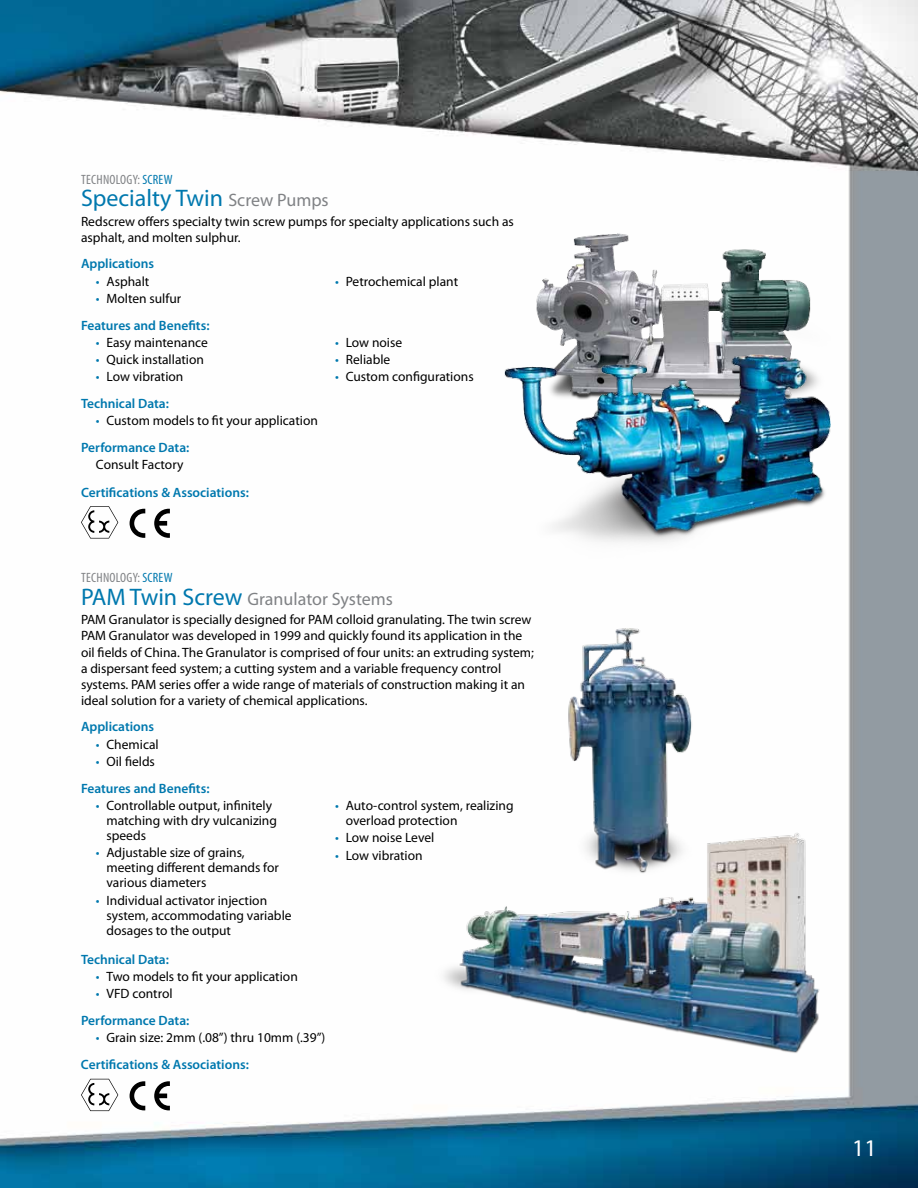
<style>
.page{position:relative;width:918px;height:1188px;background:#fff}
.page>*{position:absolute;margin:0;border:0;box-sizing:border-box;transform-origin:0 0}
.t1{font:24px "Myriad Pro";color:#0078ae}
.t2{font:24px "Myriad Pro";color:#fff}
.t3{font:18px "Myriad Pro";color:#808285}
.t4{font:13.5px/15px "Myriad Pro";color:#000}
.t5{font:600 13.5px/27.3px "Myriad Pro";color:#0078ae}
.t6{font:condensed 13.5px "Myriad Pro";letter-spacing:.02em;color:#808285}
.t7{font:condensed 13.5px "Myriad Pro";color:#0078ae}
.s1{color:#808285}
.s2{font-size:18px;color:#808285}
.s3{color:#0078ae}
.s4{font-weight:600;color:#0078ae}
.s5{font-size:24px;color:#0078ae}
.s6{font-weight:400}
.s7{font-weight:400;color:#000}
</style>
<div class="page">
<img style="left:0;top:0;width:918px;height:1188px">
<svg style="left:130px;top:509px;width:15px;height:29px"></svg>
<svg style="left:154px;top:509px;width:16px;height:29px"></svg>
<svg style="left:81px;top:506px;width:37px;height:33px"></svg>
<svg style="left:130px;top:1081px;width:15px;height:29px"></svg>
<svg style="left:154px;top:1081px;width:16px;height:29px"></svg>
<svg style="left:81px;top:1079px;width:37px;height:32px"></svg>
<img style="left:537px;top:232px;width:293px;height:122px">
<img style="left:505px;top:354px;width:325px;height:208px">
<img style="left:564px;top:628px;width:138px;height:200px">
<img style="left:416px;top:828px;width:421px;height:236px">
<p class="t6" style="left:81px;top:172px;width:29px">TECHNOLOGY</p>
<p class="t7" style="left:137px;top:172px;width:12px"><span class="s1">:</span> SCREW</p>
<h1 class="t1" style="left:81px;top:183px;width:249px">Specialty Twin <span class="s2">Screw Pumps</span></h1>
<p class="t4" style="left:81px;top:213px;width:434px;line-height:16.2px">Redscrew offers specialty twin screw pumps for specialty applications such as asphalt, and molten sulphur.</p>
<p class="t5" style="left:81px;top:250px;width:75px">Applications</p>
<p class="t4" style="left:96px;top:273px;width:55px"><span class="s3">•</span> Asphalt</p>
<p class="t4" style="left:96px;top:291px;width:87px"><span class="s3">•</span> Molten sulfur</p>
<p class="t4" style="left:335px;top:273px;width:124px"><span class="s3">•</span> Petrochemical plant</p>
<p class="t5" style="left:81px;top:311px;width:130px">Features and Benefits:</p>
<p class="t4" style="left:96px;top:335px;width:113px"><span class="s3">•</span> Easy maintenance</p>
<p class="t4" style="left:96px;top:352px;width:110px"><span class="s3">•</span> Quick installation</p>
<p class="t4" style="left:96px;top:369px;width:89px"><span class="s3">•</span> Low vibration</p>
<p class="t5" style="left:81px;top:389px;width:89px">Technical Data:</p>
<p class="t4" style="left:81px;top:407px;width:238px;line-height:27.2px;text-indent:15px"><span class="s3">•</span> Custom models to fit your application<br><span class="s4">Performance Data:</span></p>
<p class="t4" style="left:96px;top:457px;width:89px">Consult Factory</p>
<p class="t5" style="left:81px;top:478px;width:169px">Certifications &amp; Associations:</p>
<p class="t4" style="left:335px;top:335px;width:68px"><span class="s3">•</span> Low noise</p>
<p class="t4" style="left:335px;top:352px;width:57px"><span class="s3">•</span> Reliable</p>
<p class="t4" style="left:335px;top:369px;width:140px"><span class="s3">•</span> Custom configurations</p>
<p class="t6" style="left:81px;top:570px;width:29px">TECHNOLOGY</p>
<p class="t7" style="left:137px;top:570px;width:12px"><span class="s1">:</span> SCREW</p>
<h2 class="t3" style="left:81px;top:587px;width:314px"><span class="s5">PAM Twin Screw</span> Granulator Systems</h2>
<p class="t4" style="left:81px;top:611px;width:454px;line-height:16.2px">PAM Granulator is specially designed for PAM colloid granulating. The twin screw PAM Granulator was developed in 1999 and quickly found its application in the oil fields of China. The Granulator is comprised of four units: an extruding system; a dispersant feed system; a cutting system and a variable frequency control systems. PAM series offer a wide range of materials of construction making it an ideal solution for a variety of chemical applications.</p>
<p class="t5" style="left:81px;top:713px;width:75px">Applications</p>
<p class="t4" style="left:96px;top:736px;width:64px"><span class="s3">•</span> Chemical</p>
<p class="t5" style="left:81px;top:747px;width:130px;text-indent:15px"><span class="s6">•</span> <span class="s7">Oil fields<br></span>Features and Benefits:</p>
<p class="t4" style="left:107px;top:798px;width:172px;text-indent:-11px"><span class="s3">•</span> Controllable output, infinitely matching with dry vulcanizing speeds</p>
<p class="t4" style="left:107px;top:845px;width:174px;text-indent:-11px"><span class="s3">•</span> Adjustable size of grains, meeting different demands for various diameters</p>
<p class="t4" style="left:107px;top:892px;width:187px;text-indent:-11px"><span class="s3">•</span> Individual activator injection system, accommodating variable dosages to the output</p>
<p class="t4" style="left:346px;top:798px;width:169px;text-indent:-11px"><span class="s3">•</span> Auto-control system, realizing overload protection</p>
<p class="t4" style="left:335px;top:830px;width:101px"><span class="s3">•</span> Low noise Level</p>
<p class="t4" style="left:335px;top:847px;width:89px"><span class="s3">•</span> Low vibration</p>
<p class="t5" style="left:81px;top:945px;width:89px">Technical Data:</p>
<p class="t4" style="left:96px;top:969px;width:203px"><span class="s3">•</span> Two models to fit your application</p>
<p class="t5" style="left:81px;top:980px;width:110px;line-height:26.4px;text-align:center"><span class="s6">•</span> <span class="s7">VFD control<br></span>Performance Data:</p>
<p class="t4" style="left:81px;top:1023px;width:246px;line-height:27.5px;text-indent:15px"><span class="s3">•</span> Grain size: 2mm (.08”) thru 10mm (.39”)<br><span class="s4">Certifications &amp; Associations:</span></p>
<h1 class="t2" style="left:852px;top:1133px;width:26px">11</h1>
</div>
